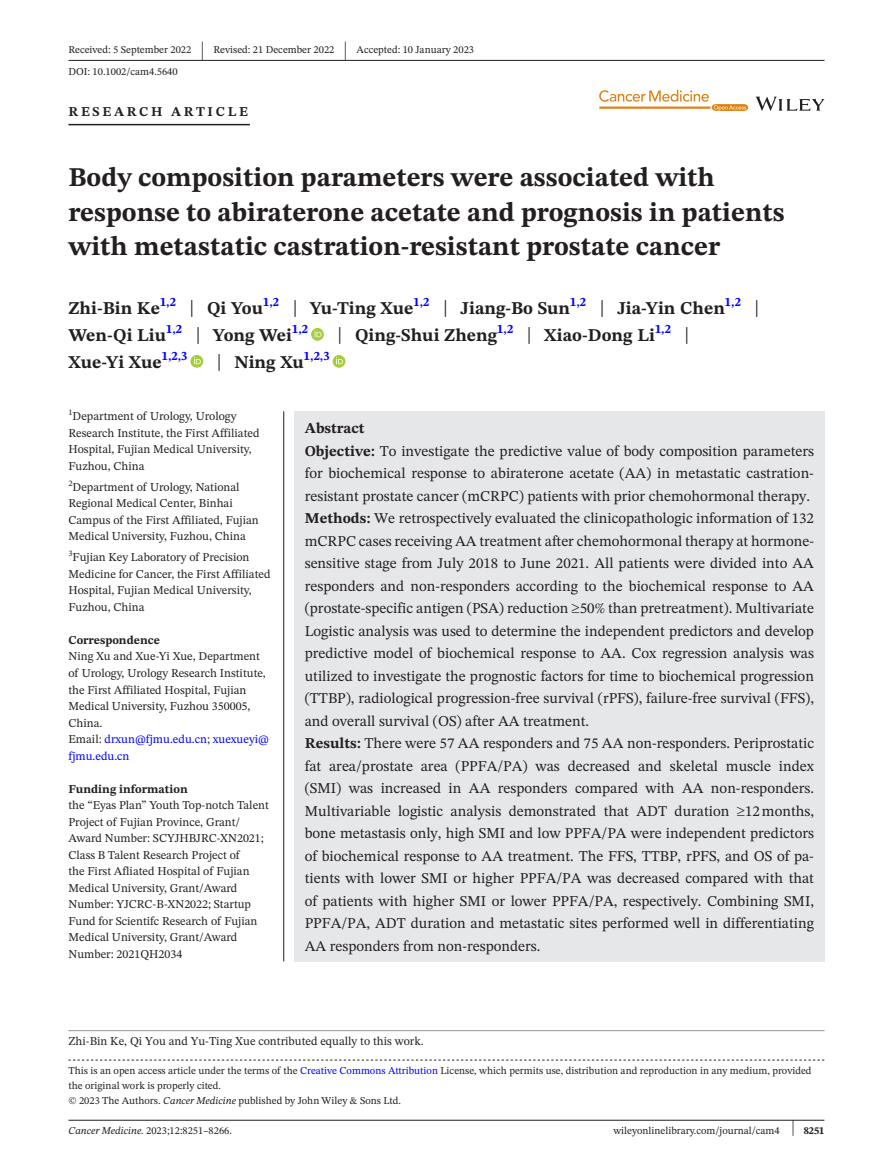
<style>
.page{position:relative;width:893px;height:1174px;background:#fff}
.page>*{position:absolute;margin:0;border:0;box-sizing:border-box;transform-origin:0 0}
.t1{font:700 27px/34.5px "STIX Two Text";color:#231f20}
.t2{font:25.65px "STIX Two Text";color:#231f20;scale:.49 1}
.t3{font:700 18px/27px "STIX Two Text";color:#231f20}
.t4{font:15px/22.5px "STIX Two Text";color:#231f20}
.t5{font:700 13.5px "STIX Two Text";letter-spacing:.2em;color:#231f20}
.t6{font:12px/16.5px "STIX Two Text";color:#231f20}
.t7{font:700 12px "STIX Two Text";color:#231f20}
.t8{font:10.5px/15px "STIX Two Text";color:#231f20}
.s1{font-weight:400;font-size:23.4px}
.s2{color:#00f}
.s3{font-weight:700}
.s4{font-style:italic}
.s5{font-size:22.2px}
</style>
<div class="page">
<hr style="left:68px;top:1119px;width:756px;height:1px;background:#231f20">
<svg style="left:756px;top:97px;width:68px;height:14px"></svg>
<svg style="left:599px;top:90px;width:149px;height:21px"></svg>
<hr style="left:68px;top:60px;width:756px;height:1px;background:#231f20">
<hr style="left:68px;top:124px;width:182px;height:1px;background:#231f20">
<svg style="left:311px;top:328px;width:13px;height:13px"></svg>
<svg style="left:315px;top:330px;width:6px;height:7px"></svg>
<svg style="left:190px;top:355px;width:13px;height:13px"></svg>
<svg style="left:194px;top:357px;width:7px;height:7px"></svg>
<svg style="left:333px;top:355px;width:12px;height:13px"></svg>
<svg style="left:336px;top:357px;width:7px;height:7px"></svg>
<svg style="left:68px;top:1059px;width:756px;height:1px"></svg>
<hr style="left:68px;top:1030px;width:756px;height:1px;background:#939598">
<div style="left:294px;top:411px;width:530px;height:550px;background:#e6e7e9"></div>
<hr style="left:283px;top:411px;width:1px;height:550px;background:#231f20">
<p class="t8" style="left:68px;top:42px;width:124px">Received: 5 September 2022</p>
<h2 class="t2" style="left:201px;top:32px;width:8px">|</h2>
<p class="t8" style="left:214px;top:42px;width:122px">Revised: 21 December 2022</p>
<h2 class="t2" style="left:344px;top:32px;width:8px">|</h2>
<p class="t8" style="left:357px;top:42px;width:119px">Accepted: 10 January 2023</p>
<p class="t8" style="left:68px;top:64px;width:111px">DOI: 10.1002/cam4.5640</p>
<p class="t5" style="left:68px;top:101px;width:181px">RESEARCH ARTICLE</p>
<h1 class="t1" style="left:68px;top:161px;width:718px">Body composition parameters were associated with response to abiraterone acetate and prognosis in patients with metastatic castration-resistant prostate cancer</h1>
<p class="t3" style="left:68px;top:295px;width:692px">Zhi-Bin Ke<sup>1,2</sup> <span class="s1">|</span> Qi You<sup>1,2</sup> <span class="s1">|</span> Yu-Ting Xue<sup>1,2</sup> <span class="s1">|</span> Jiang-Bo Sun<sup>1,2</sup> <span class="s1">|</span> Jia-Yin Chen<sup>1,2</sup> <span class="s1">|<br></span>Wen-Qi Liu<sup>1,2</sup> <span class="s1">|</span> Yong Wei<sup>1,2</sup></p>
<p class="t3" style="left:338px;top:322px;width:353px"><span class="s1">|</span> Qing-Shui Zheng<sup>1,2</sup> <span class="s1">|</span> Xiao-Dong Li<sup>1,2</sup> <span class="s1">|</span></p>
<p class="t3" style="left:68px;top:349px;width:120px">Xue-Yi Xue<sup>1,2,3</sup></p>
<p class="t3" style="left:217px;top:349px;width:114px"><span class="s1">|</span> Ning Xu<sup>1,2,3</sup></p>
<p class="t6" style="left:68px;top:408px;width:193px"><sup>1</sup>Department of Urology, Urology<br>Research Institute, the First Affiliated<br>Hospital, Fujian Medical University,<br>Fuzhou, China</p>
<p class="t6" style="left:68px;top:478px;width:192px"><sup>2</sup>Department of Urology, National Regional Medical Center, Binhai Campus of the First Affiliated, Fujian Medical University, Fuzhou, China</p>
<p class="t6" style="left:68px;top:549px;width:203px"><sup>3</sup>Fujian Key Laboratory of Precision Medicine for Cancer, the First Affiliated Hospital, Fujian Medical University, Fuzhou, China</p>
<p class="t7" style="left:68px;top:631px;width:93px">Correspondence</p>
<p class="t6" style="left:68px;top:648px;width:202px">Ning Xu and Xue-Yi Xue, Department of Urology, Urology Research Institute, the First Affiliated Hospital, Fujian<br>Medical University, Fuzhou 350005,<br>China.<br>Email: <span class="s2">drxun@fjmu.edu.cn</span>; <span class="s2">xuexueyi@ fjmu.edu.cn</span></p>
<p class="t7" style="left:68px;top:780px;width:121px">Funding information</p>
<p class="t6" style="left:68px;top:796px;width:202px">the “Eyas Plan” Youth Top-notch Talent Project of Fujian Province, Grant/ Award Number: SCYJHBJRC-XN2021; Class B Talent Research Project of<br>the First Afliated Hospital of Fujian Medical University, Grant/Award Number: YJCRC-B-XN2022; Startup Fund for Scientifc Research of Fujian Medical University, Grant/Award Number: 2021QH2034</p>
<p class="t4" style="left:305px;top:417px;width:511px"><span class="s3">Abstract<br>Objective:</span> To investigate the predictive value of body composition parameters for biochemical response to abiraterone acetate (AA) in metastatic castration&shy;resistant prostate cancer (mCRPC) patients with prior chemohormonal therapy.<br><span class="s3">Methods:</span> We retrospectively evaluated the clinicopathologic information of 132 mCRPC cases receiving AA treatment after chemohormonal therapy at hormone&shy;sensitive stage from July 2018 to June 2021. All patients were divided into AA responders and non-responders according to the biochemical response to AA (prostate-specific antigen (PSA) reduction ≥50% than pretreatment). Multivariate Logistic analysis was used to determine the independent predictors and develop predictive model of biochemical response to AA. Cox regression analysis was utilized to investigate the prognostic factors for time to biochemical progression (TTBP), radiological progression-free survival (rPFS), failure-free survival (FFS), and overall survival (OS) after AA treatment.<br><span class="s3">Results:</span> There were 57 AA responders and 75 AA non-responders. Periprostatic fat area/prostate area (PPFA/PA) was decreased and skeletal muscle index (SMI) was increased in AA responders compared with AA non-responders.<br>Multivariable logistic analysis demonstrated that ADT duration ≥12months, bone metastasis only, high SMI and low PPFA/PA were independent predictors of biochemical response to AA treatment. The FFS, TTBP, rPFS, and OS of pa&shy;tients with lower SMI or higher PPFA/PA was decreased compared with that of patients with higher SMI or lower PPFA/PA, respectively. Combining SMI, PPFA/PA, ADT duration and metastatic sites performed well in differentiating AA responders from non-responders.</p>
<p class="t6" style="left:68px;top:1032px;width:357px">Zhi-Bin Ke, Qi You and Yu-Ting Xue contributed equally to this work.</p>
<p class="t8" style="left:68px;top:1063px;width:745px">This is an open access article under the terms of the <span class="s2">Creative Commons Attribution</span> License, which permits use, distribution and reproduction in any medium, provided the original work is properly cited.<br>© 2023 The Authors. <span class="s4">Cancer Medicine</span> published by John Wiley &amp; Sons Ltd.</p>
<p class="t8" style="left:68px;top:1123px;width:165px"><span class="s4">Cancer Medicine.</span> 2023;12:8251–8266.</p>
<p class="t8" style="left:613px;top:1123px;width:213px">wileyonlinelibrary.com/journal/cam4 <span class="s5">|</span> <span class="s3">8251</span></p>
</div>
